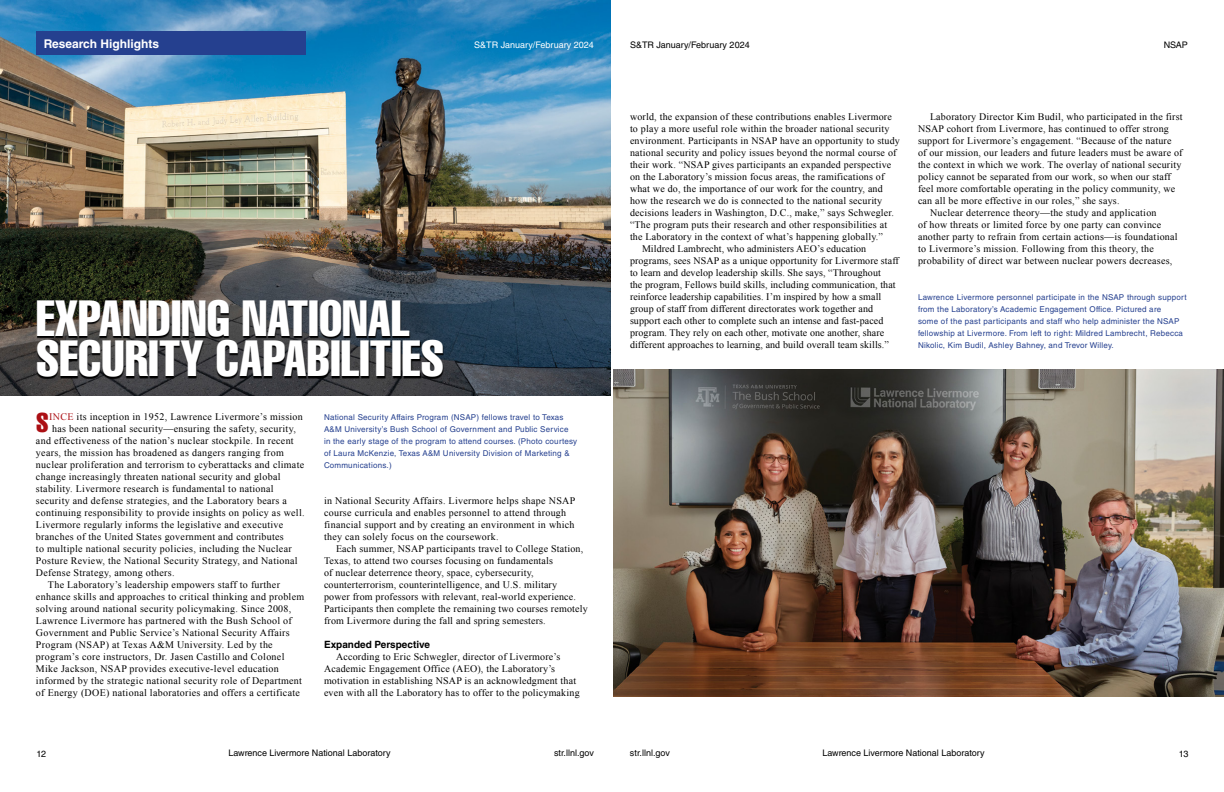
<style>
.page{position:relative;width:1224px;height:792px;background:#fff}
.page>*{position:absolute;margin:0;border:0;box-sizing:border-box;transform-origin:0 0}
.t1{font:50px/40px "Helvetica LT Std Comp";letter-spacing:.005em;color:#fff}
.t2{font:26.9px "Helvetica LT Std Comp";color:#ab0f14}
.t3{font:700 12px "Helvetica LT Std";color:#fff}
.t4{font:10px/12px "Times New Roman";letter-spacing:.02em;color:#000}
.t5{font:700 10px "Helvetica LT Std";color:#000}
.t6{font:9px "Helvetica LT Std";color:#000}
.t7{font:9px "Helvetica LT Std";color:#fff}
.t8{font:8px/12px "Helvetica LT Std";letter-spacing:.03em;color:#25408f}
.s1{color:#ab0f14}
</style>
<div class="page">
<img style="left:0;top:0;width:611px;height:396px">
<div style="left:36px;top:31px;width:270px;height:24px;background:#25408f"></div>
<svg style="left:37px;top:300px;width:407px;height:79px;background:#1b1c1e"></svg>
<img style="left:613px;top:369px;width:611px;height:327px">
<p class="t3" style="left:44px;top:36px;width:117px">Research Highlights</p>
<p class="t7" style="left:474px;top:39px;width:121px">S&amp;TR January/February 2024</p>
<p class="t6" style="left:630px;top:39px;width:121px">S&amp;TR January/February 2024</p>
<p class="t6" style="left:1164px;top:39px;width:26px">NSAP</p>
<p class="t4" style="left:930px;top:111px;width:254px">Laboratory Director Kim Budil, who participated in the first</p>
<p class="t4" style="left:918px;top:123px;width:252px">NSAP cohort from Livermore, has continued to offer strong</p>
<p class="t4" style="left:918px;top:135px;width:255px">support for Livermore’s engagement. “Because of the nature</p>
<p class="t4" style="left:918px;top:147px;width:266px">of our mission, our leaders and future leaders must be aware of</p>
<p class="t4" style="left:918px;top:159px;width:265px">the context in which we work. The overlay of national security</p>
<p class="t4" style="left:918px;top:171px;width:254px">policy cannot be separated from our work, so when our staff</p>
<p class="t4" style="left:918px;top:183px;width:259px">feel more comfortable operating in the policy community, we</p>
<p class="t4" style="left:918px;top:195px;width:203px">can all be more effective in our roles,” she says.</p>
<p class="t4" style="left:930px;top:207px;width:228px">Nuclear deterrence theory—the study and application</p>
<p class="t4" style="left:918px;top:219px;width:245px">of how threats or limited force by one party can convince</p>
<p class="t4" style="left:918px;top:231px;width:261px">another party to refrain from certain actions—is foundational</p>
<p class="t4" style="left:918px;top:243px;width:237px">to Livermore’s mission. Following from this theory, the</p>
<p class="t4" style="left:918px;top:255px;width:256px">probability of direct war between nuclear powers decreases,</p>
<p class="t4" style="left:630px;top:111px;width:263px">world, the expansion of these contributions enables Livermore</p>
<p class="t4" style="left:630px;top:123px;width:261px">to play a more useful role within the broader national security</p>
<p class="t4" style="left:630px;top:135px;width:271px">environment. Participants in NSAP have an opportunity to study</p>
<p class="t4" style="left:630px;top:147px;width:268px">national security and policy issues beyond the normal course of</p>
<p class="t4" style="left:630px;top:159px;width:263px">their work. “NSAP gives participants an expanded perspective</p>
<p class="t4" style="left:630px;top:171px;width:256px">on the Laboratory’s mission focus areas, the ramifications of</p>
<p class="t4" style="left:630px;top:183px;width:254px">what we do, the importance of our work for the country, and</p>
<p class="t4" style="left:630px;top:195px;width:254px">how the research we do is connected to the national security</p>
<p class="t4" style="left:630px;top:207px;width:266px">decisions leaders in Washington, D.C., make,” says Schwegler.</p>
<p class="t4" style="left:630px;top:219px;width:259px">“The program puts their research and other responsibilities at</p>
<p class="t4" style="left:630px;top:231px;width:255px">the Laboratory in the context of what’s happening globally.”</p>
<p class="t4" style="left:642px;top:243px;width:226px">Mildred Lambrecht, who administers AEO’s education</p>
<p class="t4" style="left:630px;top:255px;width:270px">programs, sees NSAP as a unique opportunity for Livermore staff</p>
<p class="t4" style="left:630px;top:267px;width:252px">to learn and develop leadership skills. She says, “Throughout</p>
<p class="t4" style="left:630px;top:278px;width:267px">the program, Fellows build skills, including communication, that</p>
<p class="t4" style="left:630px;top:291px;width:253px">reinforce leadership capabilities. I’m inspired by how a small</p>
<p class="t4" style="left:630px;top:303px;width:245px">group of staff from different directorates work together and</p>
<p class="t4" style="left:630px;top:315px;width:255px">support each other to complete such an intense and fast-paced</p>
<p class="t4" style="left:630px;top:327px;width:256px">program. They rely on each other, motivate one another, share</p>
<p class="t4" style="left:630px;top:339px;width:260px">different approaches to learning, and build overall team skills.”</p>
<h1 class="t1" style="left:36px;top:297px;width:409px">EXPANDING NATIONAL<br>SECURITY CAPABILITIES</h1>
<p class="t8" style="left:918px;top:291px;width:270px">Lawrence Livermore personnel participate in the NSAP through support from the Laboratory’s Academic Engagement Office. Pictured are<br>some of the past participants and staff who help administer the NSAP fellowship at Livermore. From left to right: Mildred Lambrecht, Rebecca Nikolic, Kim Budil, Ashley Bahney, and Trevor Willey.</p>
<h2 class="t2" style="left:36px;top:405px;width:14px">S</h2>
<p class="t4" style="left:49px;top:411px;width:255px"><span class="s1">INCE</span> its inception in 1952, Lawrence Livermore’s mission</p>
<p class="t4" style="left:52px;top:423px;width:245px">has been national security—ensuring the safety, security,</p>
<p class="t4" style="left:36px;top:435px;width:259px">and effectiveness of the nation’s nuclear stockpile. In recent</p>
<p class="t4" style="left:36px;top:447px;width:249px">years, the mission has broadened as dangers ranging from</p>
<p class="t4" style="left:36px;top:459px;width:270px">nuclear proliferation and terrorism to cyberattacks and climate</p>
<p class="t4" style="left:36px;top:471px;width:246px">change increasingly threaten national security and global</p>
<p class="t4" style="left:36px;top:483px;width:239px">stability. Livermore research is fundamental to national</p>
<p class="t4" style="left:36px;top:495px;width:252px">security and defense strategies, and the Laboratory bears a</p>
<p class="t4" style="left:36px;top:507px;width:270px">continuing responsibility to provide insights on policy as well.</p>
<p class="t4" style="left:36px;top:519px;width:249px">Livermore regularly informs the legislative and executive</p>
<p class="t4" style="left:36px;top:531px;width:249px">branches of the United States government and contributes</p>
<p class="t4" style="left:36px;top:542px;width:257px">to multiple national security policies, including the Nuclear</p>
<p class="t4" style="left:36px;top:554px;width:263px">Posture Review, the National Security Strategy, and National</p>
<p class="t4" style="left:36px;top:566px;width:140px">Defense Strategy, among others.</p>
<p class="t4" style="left:48px;top:579px;width:234px">The Laboratory’s leadership empowers staff to further</p>
<p class="t4" style="left:36px;top:591px;width:270px">enhance skills and approaches to critical thinking and problem</p>
<p class="t4" style="left:36px;top:603px;width:257px">solving around national security policymaking. Since 2008,</p>
<p class="t4" style="left:36px;top:615px;width:257px">Lawrence Livermore has partnered with the Bush School of</p>
<p class="t4" style="left:36px;top:627px;width:255px">Government and Public Service’s National Security Affairs</p>
<p class="t4" style="left:36px;top:639px;width:238px">Program (NSAP) at Texas A&amp;M University. Led by the</p>
<p class="t4" style="left:36px;top:651px;width:250px">program’s core instructors, Dr. Jasen Castillo and Colonel</p>
<p class="t4" style="left:36px;top:663px;width:244px">Mike Jackson, NSAP provides executive-level education</p>
<p class="t4" style="left:36px;top:675px;width:268px">informed by the strategic national security role of Department</p>
<p class="t4" style="left:36px;top:687px;width:265px">of Energy (DOE) national laboratories and offers a certificate</p>
<p class="t8" style="left:324px;top:411px;width:255px">National Security Affairs Program (NSAP) fellows travel to Texas A&amp;M University’s Bush School of Government and Public Service<br>in the early stage of the program to attend courses. (Photo courtesy of Laura McKenzie, Texas A&amp;M University Division of Marketing &amp; Communications.)</p>
<p class="t4" style="left:324px;top:495px;width:253px">in National Security Affairs. Livermore helps shape NSAP course curricula and enables personnel to attend through financial support and by creating an environment in which they can solely focus on the coursework.</p>
<p class="t4" style="left:324px;top:543px;width:265px;text-indent:12px">Each summer, NSAP participants travel to College Station, Texas, to attend two courses focusing on fundamentals<br>of nuclear deterrence theory, space, cybersecurity, counterterrorism, counterintelligence, and U.S. military<br>power from professors with relevant, real-world experience.<br>Participants then complete the remaining two courses remotely from Livermore during the fall and spring semesters.</p>
<p class="t5" style="left:324px;top:638px;width:108px">Expanded Perspective</p>
<p class="t4" style="left:324px;top:651px;width:257px;text-indent:12px">According to Eric Schwegler, director of Livermore’s Academic Engagement Office (AEO), the Laboratory’s motivation in establishing NSAP is an acknowledgment that even with all the Laboratory has to offer to the policymaking</p>
<p class="t6" style="left:36px;top:748px;width:11px">12</p>
<p class="t6" style="left:228px;top:748px;width:164px">Lawrence Livermore National Laboratory</p>
<p class="t6" style="left:554px;top:748px;width:41px">str.llnl.gov</p>
<p class="t6" style="left:630px;top:748px;width:41px">str.llnl.gov</p>
<p class="t6" style="left:822px;top:748px;width:164px">Lawrence Livermore National Laboratory</p>
<p class="t6" style="left:1179px;top:748px;width:11px">13</p>
</div>
